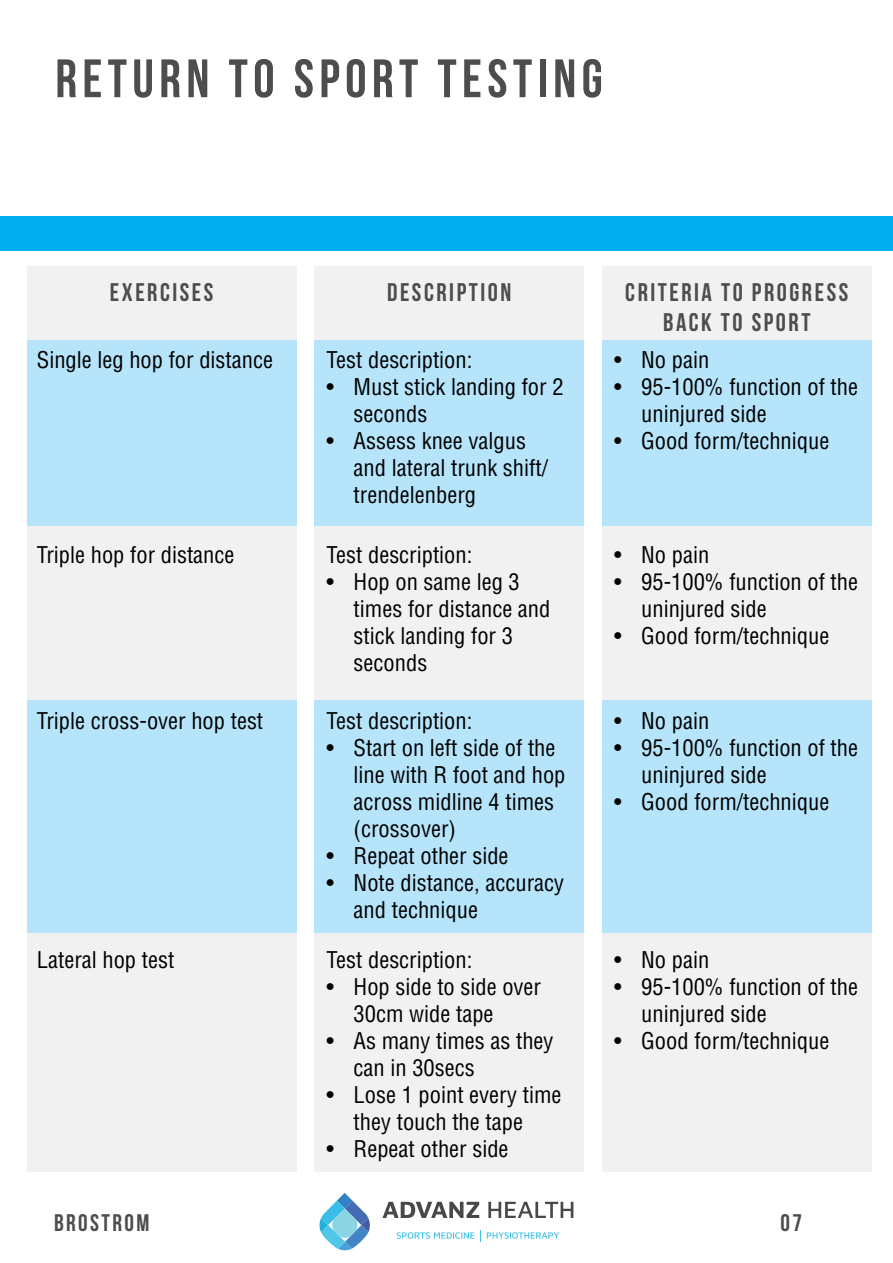
<style>
.page{position:relative;width:893px;height:1263px;background:#fff}
.page>*{position:absolute;margin:0;border:0;box-sizing:border-box;transform-origin:0 0}
.t1{font:54px "Bebas Neue";letter-spacing:.1em;color:#4d4d4f}
.t2{font:25.5px/30.6px "Bebas Neue";letter-spacing:.1em;color:#4d4d4f;text-align:center}
.t3{font:24px "Bebas Neue";letter-spacing:.1em;color:#4d4d4f}
.t4{font:condensed 22.5px/27px "Helvetica";color:#000}
</style>
<div class="page">
<svg style="left:320px;top:1193px;width:50px;height:57px"></svg>
<svg style="left:487px;top:1232px;width:72px;height:7px"></svg>
<svg style="left:397px;top:1232px;width:77px;height:7px"></svg>
<svg style="left:382px;top:1202px;width:97px;height:16px"></svg>
<svg style="left:488px;top:1202px;width:85px;height:16px"></svg>
<div style="left:0;top:217px;width:893px;height:34px;background:#00aeef"></div>
<div style="left:27px;top:267px;width:270px;height:905px;background:#f1f1f2"></div>
<div style="left:602px;top:267px;width:270px;height:905px;background:#f1f1f2"></div>
<div style="left:314px;top:267px;width:270px;height:905px;background:#f1f1f2"></div>
<div style="left:602px;top:340px;width:270px;height:186px;background:#b6e4fa"></div>
<div style="left:602px;top:700px;width:270px;height:233px;background:#b6e4fa"></div>
<div style="left:314px;top:340px;width:270px;height:186px;background:#b6e4fa"></div>
<div style="left:314px;top:700px;width:270px;height:233px;background:#b6e4fa"></div>
<div style="left:27px;top:340px;width:270px;height:186px;background:#b6e4fa"></div>
<div style="left:27px;top:700px;width:270px;height:233px;background:#b6e4fa"></div>
<p class="t1" style="left:55px;top:49px;width:549px">RETURN TO SPORT TESTING</p>
<p class="t2" style="left:110px;top:276px;width:105px">EXERCISES</p>
<p class="t2" style="left:387px;top:276px;width:126px">DESCRIPTION</p>
<p class="t2" style="left:625px;top:276px;width:225px">CRITERIA TO PROGRESS<br>BACK TO SPORT</p>
<p class="t4" style="left:37px;top:346px;width:238px">Single leg hop for distance</p>
<p class="t4" style="left:327px;top:346px;width:147px">Test description:</p>
<p class="t4" style="left:354px;top:373px;width:211px;text-indent:-27px">• Must stick landing for 2 seconds</p>
<p class="t4" style="left:354px;top:427px;width:196px;text-indent:-27px">• Assess knee valgus and lateral trunk shift/ trendelenberg</p>
<p class="t4" style="left:327px;top:541px;width:147px">Test description:</p>
<p class="t4" style="left:354px;top:568px;width:198px;text-indent:-27px">• Hop on same leg 3 times for distance and stick landing for 3 seconds</p>
<p class="t4" style="left:614px;top:346px;width:97px">• No pain</p>
<p class="t4" style="left:641px;top:373px;width:218px;text-indent:-27px">• 95-100% function of the uninjured side</p>
<p class="t4" style="left:614px;top:427px;width:217px">• Good form/technique</p>
<p class="t4" style="left:37px;top:541px;width:199px">Triple hop for distance</p>
<p class="t4" style="left:614px;top:541px;width:97px">• No pain</p>
<p class="t4" style="left:641px;top:568px;width:218px;text-indent:-27px">• 95-100% function of the uninjured side</p>
<p class="t4" style="left:614px;top:622px;width:217px">• Good form/technique</p>
<p class="t4" style="left:37px;top:707px;width:228px">Triple cross-over hop test</p>
<p class="t4" style="left:37px;top:946px;width:139px">Lateral hop test</p>
<p class="t4" style="left:327px;top:707px;width:147px">Test description:</p>
<p class="t4" style="left:354px;top:734px;width:213px;text-indent:-27px">• Start on left side of the line with R foot and hop across midline 4 times (crossover)</p>
<p class="t4" style="left:327px;top:842px;width:183px">• Repeat other side</p>
<p class="t4" style="left:354px;top:869px;width:212px;text-indent:-27px">• Note distance, accuracy and technique</p>
<p class="t4" style="left:327px;top:946px;width:147px">Test description:</p>
<p class="t4" style="left:354px;top:973px;width:189px;text-indent:-27px">• Hop side to side over<br>30cm wide tape</p>
<p class="t4" style="left:354px;top:1027px;width:201px;text-indent:-27px">• As many times as they can in 30secs</p>
<p class="t4" style="left:327px;top:1081px;width:236px;text-align:center">• Lose 1 point every time they touch the tape</p>
<p class="t4" style="left:327px;top:1135px;width:183px">• Repeat other side</p>
<p class="t4" style="left:614px;top:707px;width:97px">• No pain</p>
<p class="t4" style="left:641px;top:734px;width:218px;text-indent:-27px">• 95-100% function of the uninjured side</p>
<p class="t4" style="left:614px;top:788px;width:217px">• Good form/technique</p>
<p class="t4" style="left:614px;top:946px;width:97px">• No pain</p>
<p class="t4" style="left:641px;top:973px;width:218px;text-indent:-27px">• 95-100% function of the uninjured side</p>
<p class="t4" style="left:614px;top:1027px;width:217px">• Good form/technique</p>
<p class="t3" style="left:54px;top:1210px;width:97px">BROSTROM</p>
<p class="t3" style="left:781px;top:1210px;width:23px">07</p>
</div>
